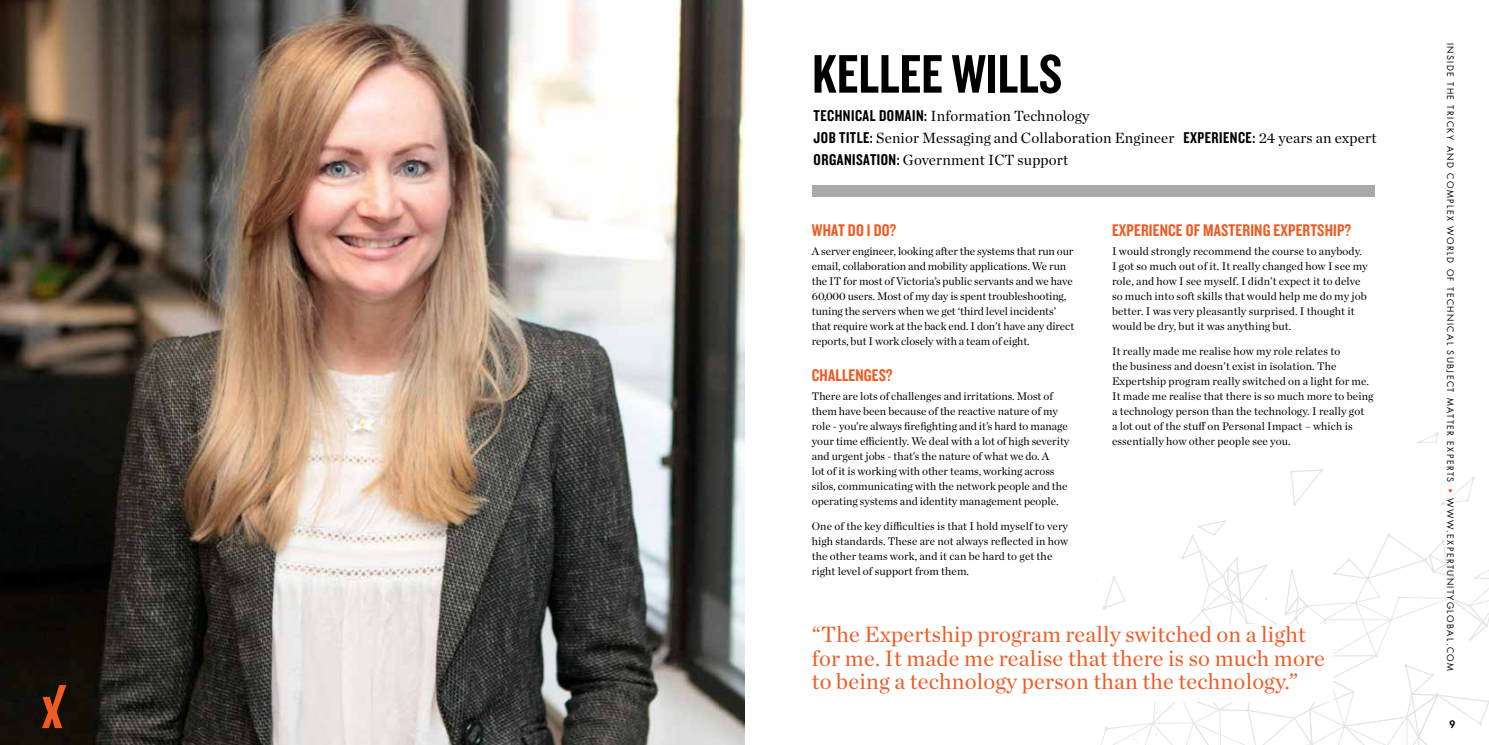
<style>
.page{position:relative;width:1489px;height:745px;background:#fff}
.page>*{position:absolute;margin:0;border:0;box-sizing:border-box;transform-origin:0 0}
.t1{font:56.25px "Knockout HTF49 Liteweight";color:#000}
.t2{font:22.5px/23.8px "Chronicle Deck";letter-spacing:.01em;color:#f15a22}
.t3{font:17.5px "Knockout HTF49 Liteweight";letter-spacing:.01em;color:#f15a22}
.t4{font:15px/22.2px "Chronicle Deck";letter-spacing:.01em;color:#000}
.t5{font:11.25px/15px "Chronicle Deck";color:#000}
.t6{font:800 10px "Futura";color:#000}
.t7{font:8.75px "Futura";letter-spacing:.16em;color:#000}
.s1{font-family:"Knockout HTF49 Liteweight";font-size:16.25px}
.s2{color:#f15a22}
</style>
<div class="page">
<img style="left:0;top:0;width:744px;height:744px">
<div style="left:811px;top:185px;width:563px;height:12px;background:#a7a9ac"></div>
<svg style="left:1096px;top:432px;width:392px;height:312px"></svg>
<div style="left:811px;top:623px;width:521px;height:78px;background:#fff"></div>
<svg style="left:42px;top:684px;width:24px;height:43px"></svg>
<h1 class="t1" style="left:812px;top:45px;width:251px">KELLEE WILLS</h1>
<h3 class="t4" style="left:813px;top:103px;width:564px"><span class="s1">TECHNICAL DOMAIN:</span> Information Technology<br><span class="s1">JOB TITLE:</span> Senior Messaging and Collaboration Engineer <span class="s1">EXPERIENCE:</span> 24 years an expert<br><span class="s1">ORGANISATION:</span> Government ICT support</h3>
<h3 class="t3" style="left:811px;top:221px;width:86px">WHAT DO I DO?</h3>
<p class="t5" style="left:811px;top:242px;width:264px">A server engineer, looking after the systems that run our email, collaboration and mobility applications. We run the IT for most of Victoria’s public servants and we have 60,000 users. Most of my day is spent troubleshooting, tuning the servers when we get ‘third level incidents’ that require work at the back end. I don’t have any direct reports, but I work closely with a team of eight.</p>
<h3 class="t3" style="left:811px;top:366px;width:82px">CHALLENGES?</h3>
<p class="t5" style="left:811px;top:387px;width:259px">There are lots of challenges and irritations. Most of them have been because of the reactive nature of my role - you’re always firefighting and it’s hard to manage your time efficiently. We deal with a lot of high severity and urgent jobs - that’s the nature of what we do. A<br>lot of it is working with other teams, working across silos, communicating with the network people and the operating systems and identity management people.</p>
<p class="t5" style="left:811px;top:518px;width:258px">One of the key difficulties is that I hold myself to very high standards. These are not always reflected in how the other teams work, and it can be hard to get the right level of support from them.</p>
<h3 class="t3" style="left:1111px;top:221px;width:241px">EXPERIENCE OF MASTERING EXPERTSHIP?</h3>
<p class="t5" style="left:1111px;top:242px;width:257px">I would strongly recommend the course to anybody.<br>I got so much out of it. It really changed how I see my role, and how I see myself. I didn’t expect it to delve so much into soft skills that would help me do my job better. I was very pleasantly surprised. I thought it would be dry, but it was anything but.</p>
<p class="t5" style="left:1111px;top:343px;width:263px">It really made me realise how my role relates to<br>the business and doesn’t exist in isolation. The Expertship program really switched on a light for me.<br>It made me realise that there is so much more to being a technology person than the technology. I really got<br>a lot out of the stuff on Personal Impact – which is essentially how other people see you.</p>
<h2 class="t2" style="left:811px;top:620px;width:514px">“The Expertship program really switched on a light for me. It made me realise that there is so much more to being a technology person than the technology.”</h2>
<p class="t7" style="left:1455px;top:43px;width:629px;rotate:90deg">INSIDE THE TRICKY AND COMPLEX WORLD OF TECHNICAL SUBJECT MATTER EXPERTS <span class="s2">•</span> WWW.EXPERTUNITYGLOBAL.COM</p>
<p class="t6" style="left:1449px;top:717px;width:7px">9</p>
</div>
